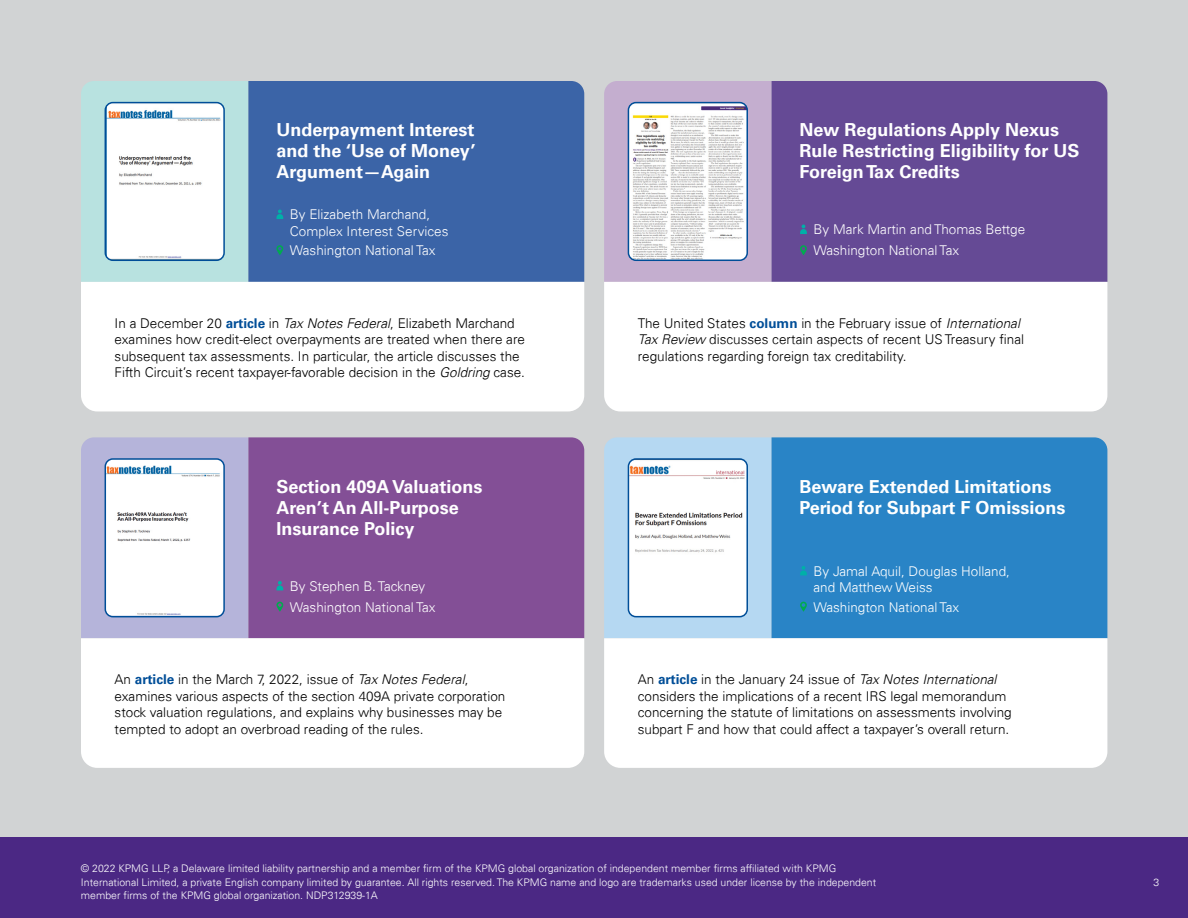
<style>
.page{position:relative;width:1188px;height:918px;background:#fff}
.page>*{position:absolute;margin:0;border:0;box-sizing:border-box;transform-origin:0 0}
.t1{font:700 18px/21px "Univers 65";color:#fff}
.t2{font:300 13.5px/16.5px "Univers 45";color:#000}
.t3{font:300 13.5px/16.5px "Univers 45";color:#fff}
.t4{font:300 10.5px/13.5px "Univers 45";color:#fff}
.s1{font-family:"Univers 65";font-weight:700;color:#004e98}
.s2{font-style:italic}
</style>
<div class="page">
<div style="left:0;top:837px;width:1188px;height:81px;background:#4b2884"></div>
<div style="left:0;top:0;width:1188px;height:837px;background:#d1d3d4"></div>
<div style="left:81px;top:81px;width:167px;height:201px;background:#b8e2e0"></div>
<div style="left:604px;top:81px;width:168px;height:201px;background:#c4aecf"></div>
<div style="left:248px;top:81px;width:336px;height:201px;background:#3b64a7"></div>
<div style="left:772px;top:81px;width:335px;height:201px;background:#654a95"></div>
<svg style="left:800px;top:225px;width:7px;height:9px"></svg>
<svg style="left:277px;top:210px;width:6px;height:9px"></svg>
<div style="left:81px;top:282px;width:503px;height:129px;background:#fff"></div>
<div style="left:604px;top:282px;width:503px;height:129px;background:#fff"></div>
<img style="left:105px;top:103px;width:119px;height:156px">
<div style="left:105px;top:102px;width:120px;height:159px;border:2px solid #004e98;border-radius:8px"></div>
<img style="left:628px;top:103px;width:119px;height:157px">
<div style="left:628px;top:102px;width:120px;height:159px;border:2px solid #004e98;border-radius:8px"></div>
<svg style="left:800px;top:245px;width:7px;height:10px"></svg>
<svg style="left:276px;top:245px;width:7px;height:10px"></svg>
<div style="left:81px;top:437px;width:167px;height:201px;background:#b5b4da"></div>
<div style="left:604px;top:437px;width:168px;height:201px;background:#b5d8f2"></div>
<div style="left:248px;top:437px;width:336px;height:201px;background:#834f96"></div>
<div style="left:772px;top:437px;width:335px;height:201px;background:#2984c6"></div>
<svg style="left:800px;top:566px;width:7px;height:9px"></svg>
<div style="left:81px;top:638px;width:503px;height:130px;background:#fff"></div>
<div style="left:604px;top:638px;width:503px;height:130px;background:#fff"></div>
<img style="left:105px;top:459px;width:119px;height:157px">
<div style="left:105px;top:458px;width:120px;height:159px;border:2px solid #004e98;border-radius:8px"></div>
<img style="left:628px;top:459px;width:119px;height:158px">
<div style="left:628px;top:458px;width:120px;height:159px;border:2px solid #004e98;border-radius:8px"></div>
<svg style="left:800px;top:602px;width:7px;height:10px"></svg>
<svg style="left:277px;top:581px;width:6px;height:9px"></svg>
<svg style="left:276px;top:602px;width:7px;height:10px"></svg>
<h1 class="t1" style="left:276px;top:120px;width:201px;text-align:justify">Underpayment Interest and the ‘Use of Money’ Argument—Again</h1>
<h1 class="t1" style="left:800px;top:120px;width:282px">New Regulations Apply Nexus<br>Rule Restricting Eligibility for US<br>Foreign Tax Credits</h1>
<p class="t3" style="left:290px;top:206px;width:160px">By Elizabeth Marchand,<br>Complex Interest Services</p>
<p class="t3" style="left:814px;top:221px;width:213px">By Mark Martin and Thomas Bettge</p>
<p class="t3" style="left:290px;top:242px;width:147px">Washington National Tax</p>
<p class="t3" style="left:814px;top:242px;width:147px">Washington National Tax</p>
<p class="t2" style="left:115px;top:315px;width:412px">In a December 20 <span class="s1">article</span> in <span class="s2">Tax Notes Federal</span>, Elizabeth Marchand examines how credit-elect overpayments are treated when there are subsequent tax assessments. In particular, the article discusses the Fifth Circuit’s recent taxpayer-favorable decision in the <span class="s2">Goldring</span> case.</p>
<p class="t2" style="left:638px;top:315px;width:388px">The United States <span class="s1">column</span> in the February issue of <span class="s2">International<br>Tax Review</span> discusses certain aspects of recent US Treasury final regulations regarding foreign tax creditability.</p>
<h1 class="t1" style="left:276px;top:476px;width:208px">Section 409A Valuations<br>Aren’t An All-Purpose<br>Insurance Policy</h1>
<h1 class="t1" style="left:800px;top:476px;width:267px">Beware Extended Limitations<br>Period for Subpart F Omissions</h1>
<p class="t3" style="left:814px;top:563px;width:198px">By Jamal Aquil, Douglas Holland, and Matthew Weiss</p>
<p class="t3" style="left:290px;top:575px;width:147px;line-height:21px">By Stephen B. Tackney<br>Washington National Tax</p>
<p class="t3" style="left:814px;top:599px;width:147px">Washington National Tax</p>
<p class="t2" style="left:115px;top:671px;width:392px">An <span class="s1">article</span> in the March 7, 2022, issue of <span class="s2">Tax Notes Federal</span>, examines various aspects of the section 409A private corporation stock valuation regulations, and explains why businesses may be tempted to adopt an overbroad reading of the rules.</p>
<p class="t2" style="left:638px;top:671px;width:376px">An <span class="s1">article</span> in the January 24 issue of <span class="s2">Tax Notes International </span>considers the implications of a recent IRS legal memorandum concerning the statute of limitations on assessments involving subpart F and how that could affect a taxpayer’s overall return.</p>
<p class="t4" style="left:81px;top:862px;width:797px">© 2022 KPMG LLP, a Delaware limited liability partnership and a member firm of the KPMG global organization of independent member firms affiliated with KPMG<br>International Limited, a private English company limited by guarantee. All rights reserved. The KPMG name and logo are trademarks used under license by the independent member firms of the KPMG global organization. NDP312939-1A</p>
<p class="t4" style="left:1153px;top:876px;width:7px">3</p>
</div>
